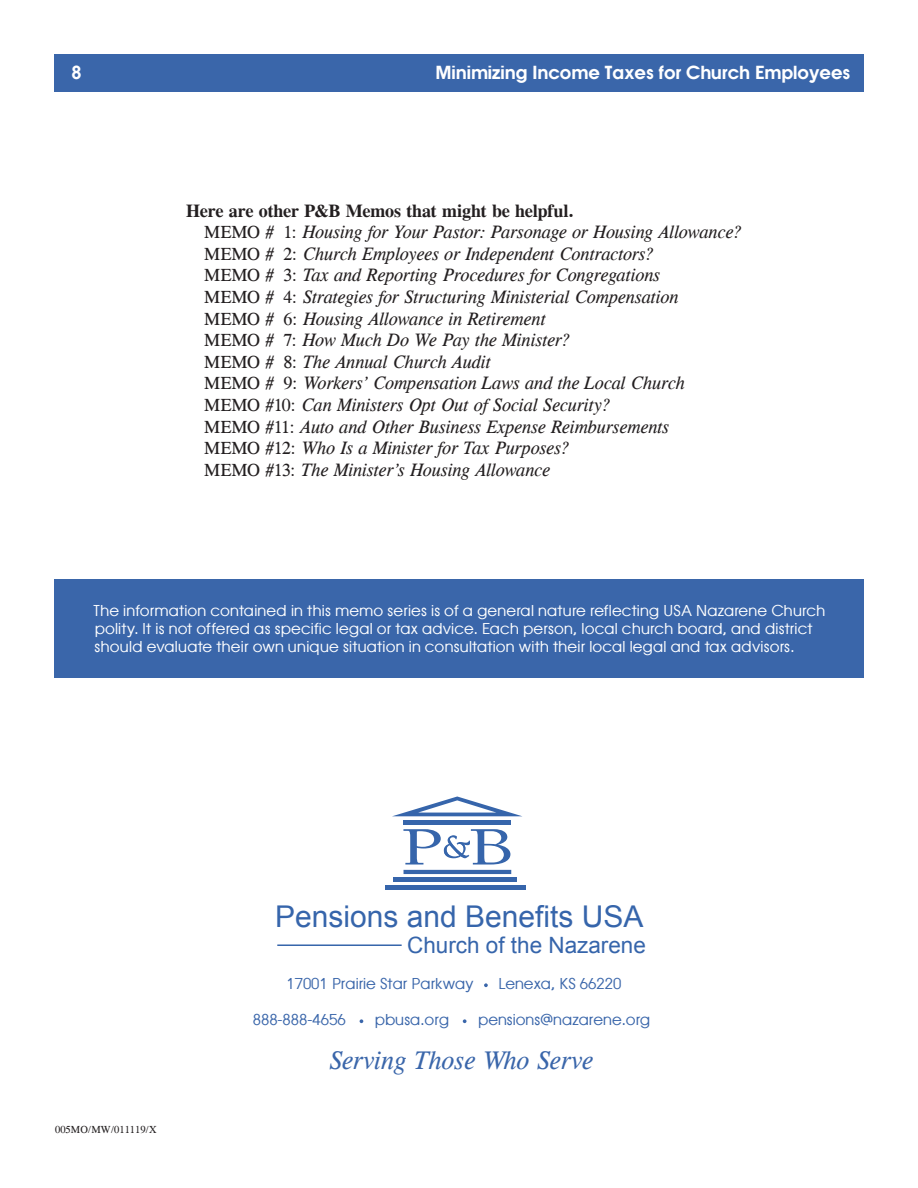
<style>
.page{position:relative;width:918px;height:1188px;background:#fff}
.page>*{position:absolute;margin:0;border:0;box-sizing:border-box;transform-origin:0 0}
.t1{font:30px "Arial";color:#3665ab}
.t2{font:italic 25.5px "CG Times";color:#3a66aa}
.t3{font:22.5px "Arial";color:#3665ab}
.text{font:italic 18px "CG Times";letter-spacing:-.005em;color:#231f20}
.t4{font:600 18px "Atlanta";color:#fff}
.text-2{font:700 18px "CG Times";letter-spacing:-.005em;color:#231f20}
.disclaimer{font:15px/18px "Atlanta";letter-spacing:.01em;color:#fff}
.t5{font:15px "Atlanta";color:#3a66aa}
.t6{font:10.5px "CG Times";color:#231f20}
.s1{font-style:normal}
</style>
<div class="page">
<svg style="left:463px;top:1019px;width:4px;height:4px"></svg>
<svg style="left:360px;top:1019px;width:3px;height:4px"></svg>
<svg style="left:484px;top:983px;width:4px;height:4px"></svg>
<svg style="left:393px;top:796px;width:128px;height:20px"></svg>
<hr style="left:404px;top:870px;width:107px;height:4px;background:#3665ab">
<hr style="left:403px;top:820px;width:108px;height:4px;background:#3665ab">
<svg style="left:403px;top:829px;width:107px;height:36px"></svg>
<hr style="left:385px;top:886px;width:141px;height:4px;background:#3665ab">
<div style="left:394px;top:877px;width:123px;height:5px;background:#3665ab"></div>
<hr style="left:277px;top:944px;width:125px;height:2px;background:#3665ab">
<div style="left:54px;top:579px;width:810px;height:98px;background:#3a66aa"></div>
<div style="left:54px;top:54px;width:810px;height:37px;background:#3a66aa"></div>
<p class="t4" style="left:72px;top:60px;width:12px">8</p>
<p class="t4" style="left:435px;top:60px;width:417px">Minimizing Income Taxes for Church Employees</p>
<p class="text-2" style="left:186px;top:200px;width:389px">Here are other P&amp;B Memos that might be helpful.</p>
<p class="text" style="left:204px;top:222px;width:538px"><span class="s1">MEMO # 1:</span> Housing for Your Pastor: Parsonage or Housing Allowance?</p>
<p class="text" style="left:204px;top:243px;width:451px"><span class="s1">MEMO # 2:</span> Church Employees or Independent Contractors?</p>
<p class="text" style="left:204px;top:265px;width:458px"><span class="s1">MEMO # 3:</span> Tax and Reporting Procedures for Congregations</p>
<p class="text" style="left:204px;top:287px;width:476px"><span class="s1">MEMO # 4:</span> Strategies for Structuring Ministerial Compensation</p>
<p class="text" style="left:204px;top:308px;width:343px"><span class="s1">MEMO # 6:</span> Housing Allowance in Retirement</p>
<p class="text" style="left:204px;top:330px;width:367px"><span class="s1">MEMO # 7:</span> How Much Do We Pay the Minister?</p>
<p class="text" style="left:204px;top:351px;width:288px"><span class="s1">MEMO # 8:</span> The Annual Church Audit</p>
<p class="text" style="left:204px;top:373px;width:482px"><span class="s1">MEMO # 9:</span> Workers’ Compensation Laws and the Local Church</p>
<p class="text" style="left:204px;top:395px;width:407px"><span class="s1">MEMO #10:</span> Can Ministers Opt Out of Social Security?</p>
<p class="text" style="left:204px;top:416px;width:467px"><span class="s1">MEMO #11:</span> Auto and Other Business Expense Reimbursements</p>
<p class="text" style="left:204px;top:438px;width:366px"><span class="s1">MEMO #12:</span> Who Is a Minister for Tax Purposes?</p>
<p class="text" style="left:204px;top:459px;width:347px"><span class="s1">MEMO #13:</span> The Minister’s Housing Allowance</p>
<p class="disclaimer" style="left:94px;top:600px;width:733px">The information contained in this memo series is of a general nature reflecting USA Nazarene Church polity. It is not offered as specific legal or tax advice. Each person, local church board, and district should evaluate their own unique situation in consultation with their local legal and tax advisors.</p>
<h1 class="t1" style="left:275px;top:897px;width:370px">Pensions and Benefits USA</h1>
<p class="t3" style="left:407px;top:930px;width:240px">Church of the Nazarene</p>
<p class="t6" style="left:55px;top:1124px;width:103px">005MO/MW/011119/X</p>
<p class="t5" style="left:286px;top:973px;width:189px">17001 Prairie Star Parkway</p>
<p class="t5" style="left:498px;top:973px;width:125px">Lenexa, KS 66220</p>
<p class="t5" style="left:253px;top:1009px;width:95px">888-888-4656</p>
<p class="t5" style="left:375px;top:1009px;width:76px">pbusa.org</p>
<p class="t5" style="left:478px;top:1009px;width:174px">pensions@nazarene.org</p>
<p class="t2" style="left:329px;top:1046px;width:266px">Serving Those Who Serve</p>
</div>
